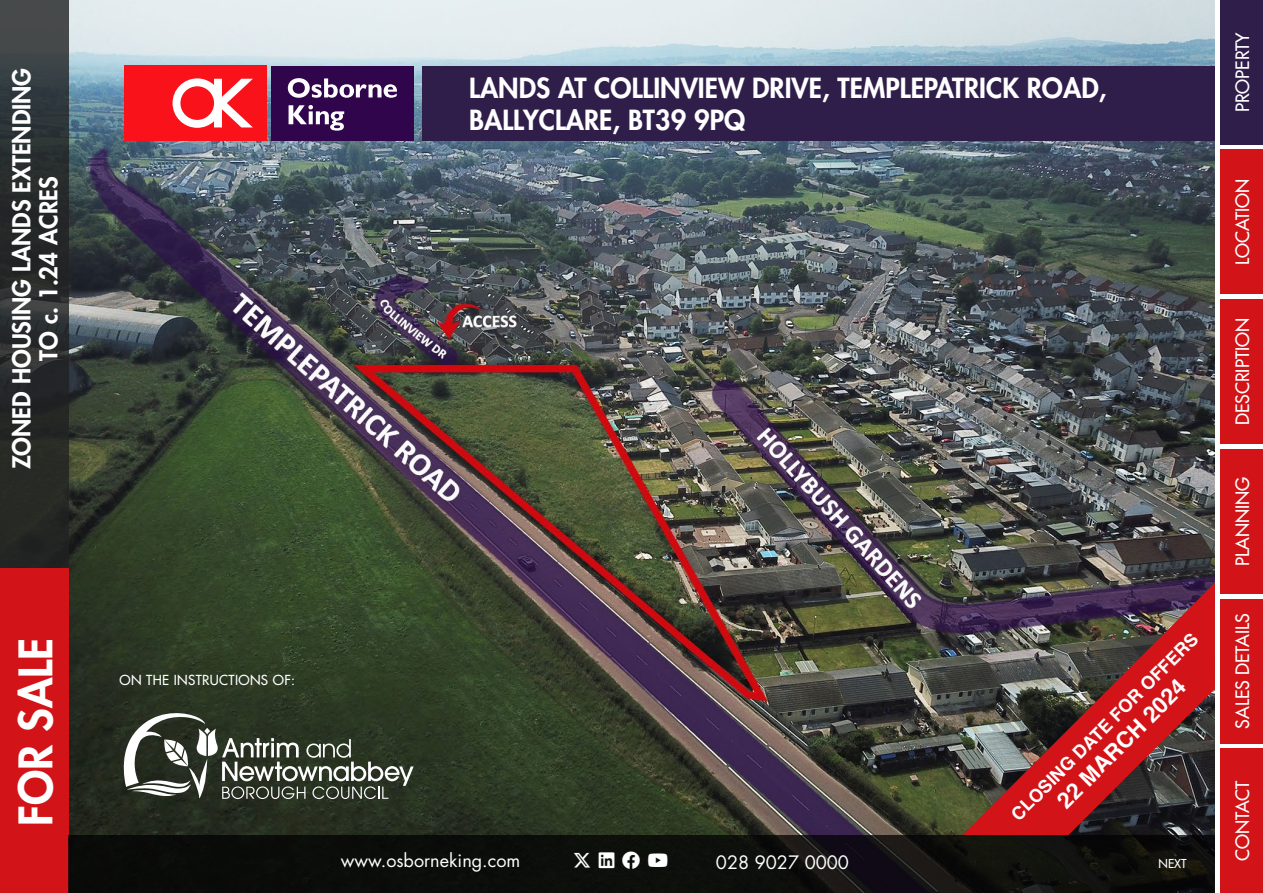
<style>
.page{position:relative;width:1263px;height:893px;background:#fff}
.page>*{position:absolute;margin:0;border:0;box-sizing:border-box;transform-origin:0 0}
.t1{font:800 45px "Futura Std";color:#fff}
.t2{font:800 27px/32.4px "Futura Std";color:#fff}
.t3{font:800 24px/27px "Futura Std";color:#fff;text-align:center}
.t4{font:700 22.5px "Helvetica";color:#fff}
.t5{font:500 18px "Futura Std";color:#fff}
.t6{font:18px "Futura Std";color:#fff}
.t7{font:700 18px "Helvetica";color:#fff}
.t8{font:18px "Font Awesome 6 Brands";color:#fff}
.t9{font:500 13.5px "Futura Std";letter-spacing:.025em;color:#fff}
.t10{font:500 12px "Futura Std";color:#fff}
</style>
<div class="page">
<img style="left:68px;top:0;width:1147px;height:835px">
<div style="left:422px;top:66px;width:792px;height:74px;background:#2f1e4a"></div>
<div style="left:1220px;top:150px;width:43px;height:144px;background:#d21317"></div>
<div style="left:1220px;top:299px;width:43px;height:145px;background:#d21317"></div>
<div style="left:1220px;top:599px;width:43px;height:144px;background:#d21317"></div>
<div style="left:1220px;top:748px;width:43px;height:145px;background:#d21317"></div>
<svg style="left:0;top:0;width:68px;height:568px;background:#2b2f2f"></svg>
<div style="left:0;top:568px;width:68px;height:325px;background:#d21317"></div>
<div style="left:1220px;top:449px;width:43px;height:145px;background:#d21317"></div>
<div style="left:1220px;top:0;width:43px;height:145px;background:#2f1e4a"></div>
<div style="left:271px;top:66px;width:143px;height:74px;background:#30054c"></div>
<svg style="left:289px;top:105px;width:55px;height:26px"></svg>
<svg style="left:288px;top:78px;width:109px;height:20px"></svg>
<div style="left:124px;top:66px;width:142px;height:74px;background:#fa121a"></div>
<svg style="left:173px;top:78px;width:80px;height:50px"></svg>
<svg style="left:124px;top:713px;width:290px;height:86px;background:#535a4d"></svg>
<img style="left:962px;top:583px;width:253px;height:252px">
<svg style="left:68px;top:835px;width:1147px;height:58px;background:#0d0e0c"></svg>
<svg style="left:574px;top:853px;width:16px;height:15px"></svg>
<svg style="left:622px;top:852px;width:18px;height:17px"></svg>
<svg style="left:648px;top:854px;width:20px;height:13px"></svg>
<svg style="left:599px;top:853px;width:16px;height:16px"></svg>
<p class="t3" style="left:8px;top:469px;width:403px;rotate:-90deg">ZONED HOUSING LANDS EXTENDING<br>TO c. 1.24 ACRES</p>
<h1 class="t1" style="left:7px;top:826px;width:190px;rotate:-90deg">FOR SALE</h1>
<p class="t9" style="left:120px;top:671px;width:177px">ON THE INSTRUCTIONS OF:</p>
<p class="t2" style="left:469px;top:72px;width:639px">LANDS AT COLLINVIEW DRIVE, TEMPLEPATRICK ROAD,<br>BALLYCLARE, BT39 9PQ</p>
<p class="t7" style="left:1004px;top:807px;width:257px;rotate:-45deg">CLOSING DATE FOR OFFERS</p>
<p class="t4" style="left:1048px;top:791px;width:173px;rotate:-45deg">22 MARCH 2024</p>
<p class="t6" style="left:341px;top:849px;width:181px">www.osborneking.com</p>
<p class="t8" style="left:648px;top:852px;width:22px">□◆▼◆</p>
<p class="t6" style="left:716px;top:851px;width:135px">028 9027 0000</p>
<p class="t10" style="left:1158px;top:856px;width:30px">NEXT</p>
<p class="t5" style="left:1231px;top:112px;width:82px;rotate:-90deg">PROPERTY</p>
<p class="t5" style="left:1231px;top:265px;width:88px;rotate:-90deg">LOCATION</p>
<p class="t5" style="left:1231px;top:425px;width:109px;rotate:-90deg">DESCRIPTION</p>
<p class="t5" style="left:1231px;top:566px;width:91px;rotate:-90deg">PLANNING</p>
<p class="t5" style="left:1231px;top:728px;width:117px;rotate:-90deg">SALES DETAILS</p>
<p class="t5" style="left:1231px;top:861px;width:82px;rotate:-90deg">CONTACT</p>
</div>
